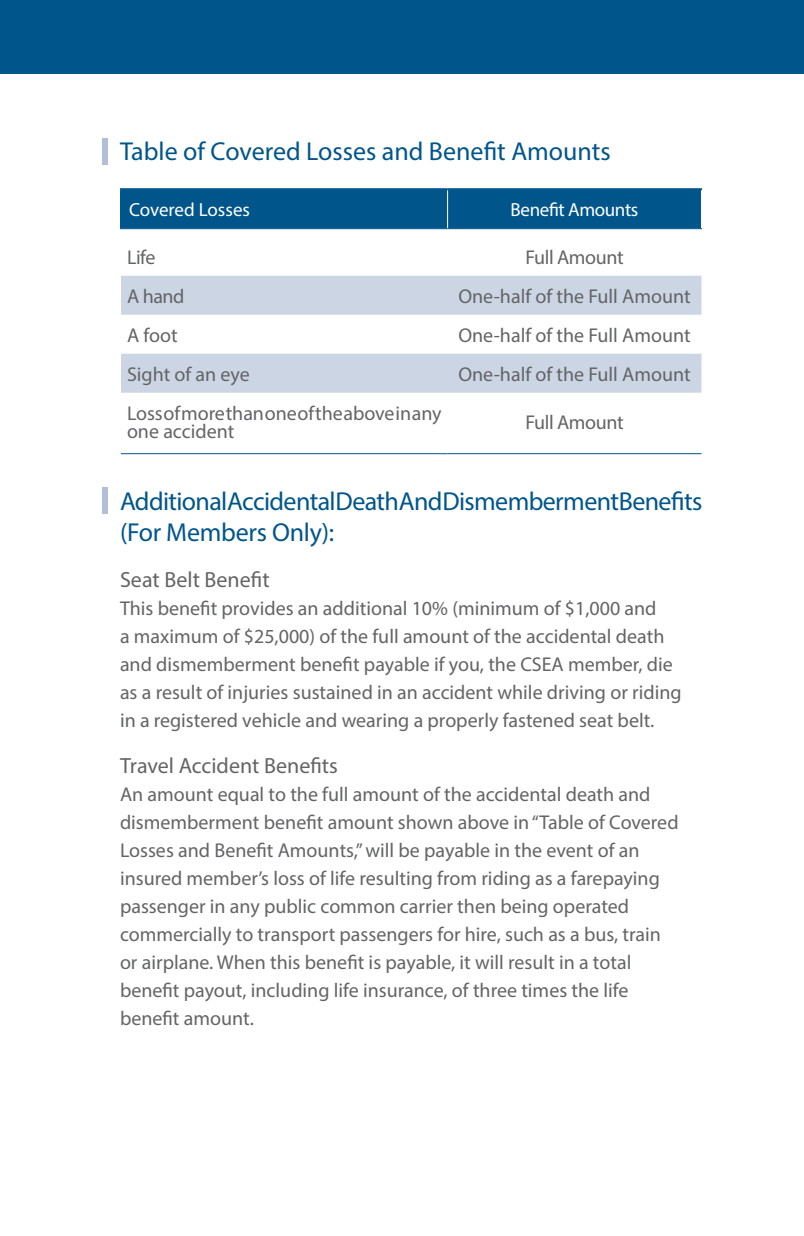
<style>
.page{position:relative;width:804px;height:1236px;background:#fff}
.page>*{position:absolute;margin:0;border:0;box-sizing:border-box;transform-origin:0 0}
.Subhead{font:26px/31.2px "Myriad Pro";letter-spacing:-.02em;color:#00558b}
.Subhead-2{font:26px "Myriad Pro";color:#00558b}
.Subsubhead{font:22px "Myriad Pro";color:#636466}
.Body_Copy{font:20px/28px "Myriad Pro";color:#636466}
.Body_Copy-2{font:20px "Myriad Pro";letter-spacing:-.02em;color:#636466}
.Body_Bullets{font:19px "Myriad Pro";letter-spacing:-.015em;color:#fff}
</style>
<div class="page">
<div style="left:0;top:0;width:804px;height:73px;background:#00558b"></div>
<div style="left:102px;top:138px;width:6px;height:26px;background:#b1c0d7"></div>
<div style="left:122px;top:190px;width:579px;height:38px;background:#00558b"></div>
<svg style="left:121px;top:229px;width:581px;height:225px"></svg>
<svg style="left:121px;top:276px;width:581px;height:117px;fill:#ccd5e4"></svg>
<hr style="left:447px;top:190px;width:1px;height:38px;background:#fff">
<hr style="left:120px;top:190px;width:2px;height:38px;background:#00558b">
<hr style="left:120px;top:188px;width:328px;height:2px;background:#00558b">
<hr style="left:448px;top:188px;width:254px;height:2px;background:#00558b">
<hr style="left:120px;top:228px;width:328px;height:1px;background:#00558b">
<hr style="left:448px;top:228px;width:254px;height:1px;background:#00558b">
<hr style="left:121px;top:453px;width:327px;height:1px;background:#00558b">
<hr style="left:448px;top:453px;width:253px;height:1px;background:#00558b">
<div style="left:102px;top:487px;width:6px;height:27px;background:#b1c0d7"></div>
<p class="Subhead-2" style="left:120px;top:135px;width:492px">Table of Covered Losses and Benefit Amounts</p>
<p class="Body_Bullets" style="left:129px;top:198px;width:123px">Covered Losses</p>
<p class="Body_Bullets" style="left:511px;top:198px;width:129px">Benefit Amounts</p>
<p class="Body_Copy" style="left:127px;top:243px;width:30px">Life</p>
<p class="Body_Copy-2" style="left:525px;top:245px;width:100px">Full Amount</p>
<p class="Body_Copy" style="left:127px;top:282px;width:59px">A hand</p>
<p class="Body_Copy" style="left:458px;top:282px;width:234px">One-half of the Full Amount</p>
<p class="Body_Copy" style="left:127px;top:321px;width:52px">A foot</p>
<p class="Body_Copy" style="left:458px;top:321px;width:234px">One-half of the Full Amount</p>
<p class="Body_Copy" style="left:127px;top:360px;width:124px">Sight of an eye</p>
<p class="Body_Copy" style="left:458px;top:360px;width:234px">One-half of the Full Amount</p>
<p class="Body_Copy" style="left:127px;top:404px;width:316px;line-height:18px">Loss of more than one of the above in any one accident</p>
<p class="Body_Copy-2" style="left:525px;top:410px;width:100px">Full Amount</p>
<p class="Subhead" style="left:120px;top:485px;width:584px">Additional Accidental Death And Dismemberment Benefits (For Members Only):</p>
<p class="Subsubhead" style="left:120px;top:566px;width:151px">Seat Belt Benefit</p>
<p class="Body_Copy" style="left:120px;top:594px;width:563px">This benefit provides an additional 10% (minimum of $1,000 and<br>a maximum of $25,000) of the full amount of the accidental death and dismemberment benefit payable if you, the CSEA member, die as a result of injuries sustained in an accident while driving or riding in a registered vehicle and wearing a properly fastened seat belt.</p>
<p class="Subsubhead" style="left:120px;top:752px;width:219px">Travel Accident Benefits</p>
<p class="Body_Copy" style="left:120px;top:780px;width:560px">An amount equal to the full amount of the accidental death and dismemberment benefit amount shown above in “Table of Covered Losses and Benefit Amounts,” will be payable in the event of an insured member’s loss of life resulting from riding as a farepaying passenger in any public common carrier then being operated commercially to transport passengers for hire, such as a bus, train or airplane. When this benefit is payable, it will result in a total benefit payout, including life insurance, of three times the life benefit amount.</p>
</div>
